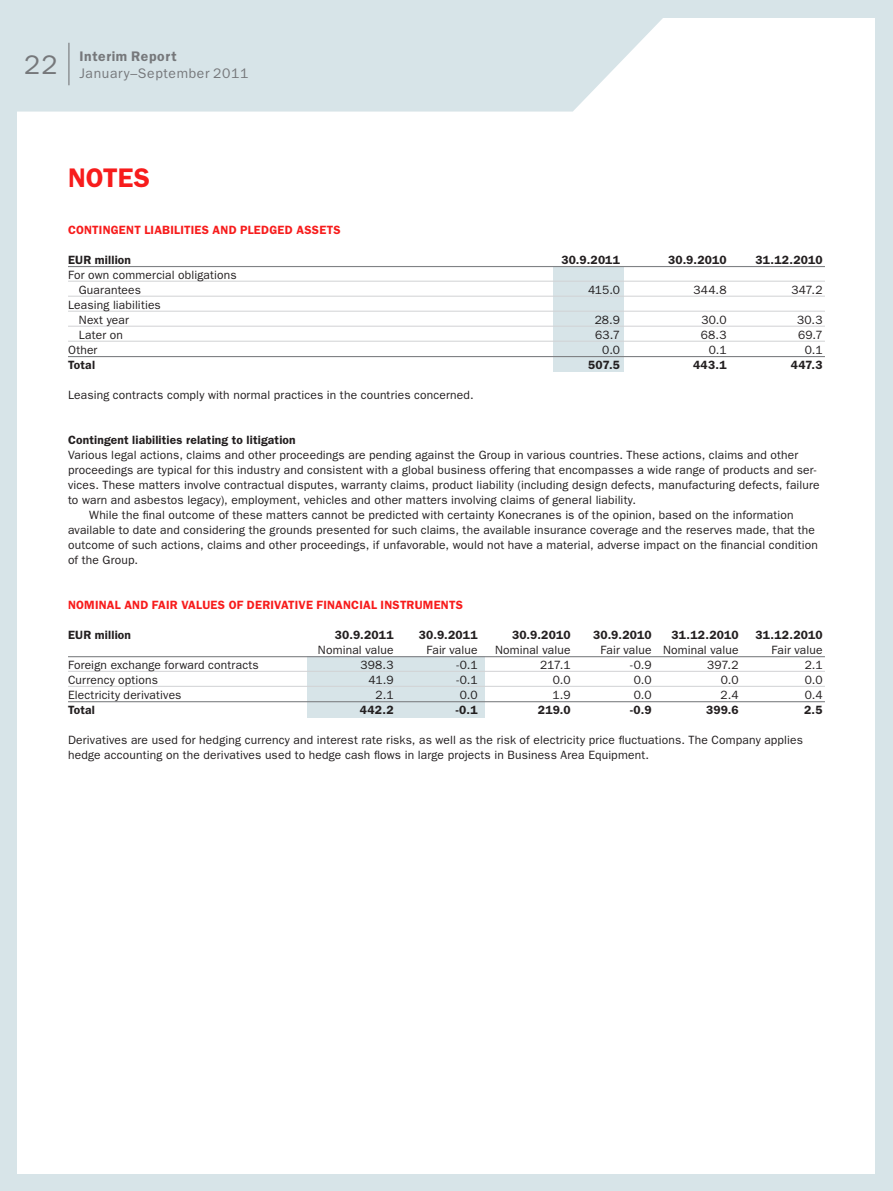
<style>
.page{position:relative;width:893px;height:1191px;background:#fff}
.page>*{position:absolute;margin:0;border:0;box-sizing:border-box;transform-origin:0 0}
.t1{font:600 27px "ITC Franklin Gothic Std";color:#f71c1c}
.t2{font:13.95px/17px "ITC Franklin Gothic Std";letter-spacing:.045em;color:#76787b}
.t3{font:12px/15px "ITC Franklin Gothic Std";letter-spacing:.015em;color:#231f20}
.t4{font:600 12px "ITC Franklin Gothic Std";letter-spacing:.015em;color:#231f20}
.t5{font:600 12px "ITC Franklin Gothic Std";letter-spacing:.015em;color:#f71c1c}
.s1{font-weight:600}
</style>
<div class="page">
<svg style="left:17px;top:17px;width:647px;height:95px;background:#dae6e9"></svg>
<hr style="left:68px;top:43px;width:1px;height:42px;background:#76787b">
<div style="left:0;top:0;width:893px;height:17px;background:#d7e4e8"></div>
<div style="left:0;top:0;width:17px;height:1191px;background:#d7e4e8"></div>
<div style="left:0;top:1174px;width:893px;height:17px;background:#d7e4e8"></div>
<div style="left:876px;top:0;width:17px;height:1191px;background:#d7e4e8"></div>
<div style="left:307px;top:657px;width:178px;height:61px;background:#d7e4e8"></div>
<div style="left:553px;top:266px;width:70px;height:106px;background:#d7e4e8"></div>
<hr style="left:68px;top:266px;width:757px;height:1px;background:#808285">
<hr style="left:68px;top:281px;width:757px;height:1px;background:#d1d2d4">
<hr style="left:68px;top:296px;width:757px;height:1px;background:#d1d2d4">
<hr style="left:68px;top:311px;width:757px;height:1px;background:#d1d2d4">
<hr style="left:68px;top:326px;width:757px;height:1px;background:#d1d2d4">
<hr style="left:68px;top:341px;width:757px;height:1px;background:#d1d2d4">
<hr style="left:68px;top:356px;width:757px;height:1px;background:#808285">
<hr style="left:68px;top:656px;width:757px;height:1px;background:#808285">
<hr style="left:68px;top:671px;width:757px;height:1px;background:#d1d2d4">
<hr style="left:68px;top:686px;width:757px;height:1px;background:#d1d2d4">
<hr style="left:68px;top:701px;width:757px;height:1px;background:#808285">
<p class="t2" style="left:24px;top:48px;width:226px;text-indent:55px"><span class="s1">Interim Report<br></span><sup>22</sup> January–September 2011</p>
<h1 class="t1" style="left:68px;top:161px;width:35px">Notes</h1>
<p class="t5" style="left:68px;top:223px;width:17px">Contingent</p>
<p class="t5" style="left:144px;top:223px;width:7px">liabilities</p>
<p class="t5" style="left:213px;top:223px;width:9px">and</p>
<p class="t5" style="left:240px;top:223px;width:9px">pledged</p>
<p class="t5" style="left:296px;top:223px;width:9px">assets</p>
<p class="t4" style="left:68px;top:253px;width:65px">EUR million</p>
<p class="t4" style="left:561px;top:253px;width:60px">30.9.2011</p>
<p class="t4" style="left:668px;top:253px;width:60px">30.9.2010</p>
<p class="t4" style="left:755px;top:253px;width:69px">31.12.2010</p>
<p class="t3" style="left:79px;top:267px;width:159px;text-indent:-11px">For own commercial obligations<br>Guarantees</p>
<p class="t3" style="left:588px;top:282px;width:33px">415.0</p>
<p class="t3" style="left:693px;top:282px;width:35px">344.8</p>
<p class="t3" style="left:791px;top:282px;width:33px">347.2</p>
<p class="t3" style="left:79px;top:297px;width:84px;text-indent:-11px">Leasing liabilities<br>N ext year</p>
<p class="t3" style="left:595px;top:312px;width:27px">28.9</p>
<p class="t3" style="left:701px;top:312px;width:27px">30.0</p>
<p class="t3" style="left:797px;top:312px;width:27px">30.3</p>
<p class="t3" style="left:79px;top:327px;width:46px">Later on</p>
<p class="t3" style="left:595px;top:327px;width:26px">63.7</p>
<p class="t3" style="left:701px;top:327px;width:27px">68.3</p>
<p class="t3" style="left:798px;top:327px;width:26px">69.7</p>
<p class="t3" style="left:68px;top:342px;width:31px">Other</p>
<p class="t3" style="left:602px;top:342px;width:19px">0.0</p>
<p class="t3" style="left:709px;top:342px;width:19px">0.1</p>
<p class="t3" style="left:805px;top:342px;width:19px">0.1</p>
<p class="t4" style="left:68px;top:358px;width:29px">Total</p>
<p class="t4" style="left:588px;top:358px;width:33px">507.5</p>
<p class="t4" style="left:693px;top:358px;width:35px">443.1</p>
<p class="t4" style="left:791px;top:358px;width:33px">447.3</p>
<p class="t3" style="left:68px;top:387px;width:407px">Leasing contracts comply with normal practices in the countries concerned.</p>
<p class="t4" style="left:68px;top:433px;width:229px">Contingent liabilities relating to litigation</p>
<p class="t3" style="left:68px;top:447px;width:732px">Various legal actions, claims and other proceedings are pending against the Group in various countries. These actions, claims and other</p>
<p class="t3" style="left:68px;top:462px;width:750px">proceedings are typical for this industry and consistent with a global business offering that encompasses a wide range of products and ser-</p>
<p class="t3" style="left:68px;top:477px;width:753px">vices. These matters involve contractual disputes, warranty claims, product liability (including design defects, manufacturing defects, failure</p>
<p class="t3" style="left:68px;top:492px;width:570px">to warn and asbestos legacy), employment, vehicles and other matters involving claims of general liability.</p>
<p class="t3" style="left:89px;top:507px;width:706px">While the final outcome of these matters cannot be predicted with certainty Konecranes is of the opinion, based on the information</p>
<p class="t3" style="left:68px;top:522px;width:748px">available to date and considering the grounds presented for such claims, the available insurance coverage and the reserves made, that the</p>
<p class="t3" style="left:68px;top:537px;width:751px">outcome of such actions, claims and other proceedings, if unfavorable, would not have a material, adverse impact on the financial condition</p>
<p class="t3" style="left:68px;top:552px;width:72px">of the Group.</p>
<p class="t5" style="left:68px;top:598px;width:396px">NOMINAL AND FAIR VALUES OF DERIVATIVE FINANCIAL INSTRUMENTS</p>
<p class="t4" style="left:68px;top:628px;width:65px">EUR million</p>
<p class="t4" style="left:335px;top:628px;width:60px">30.9.2011</p>
<p class="t4" style="left:419px;top:628px;width:60px">30.9.2011</p>
<p class="t4" style="left:512px;top:628px;width:60px">30.9.2010</p>
<p class="t4" style="left:593px;top:628px;width:60px">30.9.2010</p>
<p class="t4" style="left:671px;top:628px;width:69px">31.12.2010</p>
<p class="t4" style="left:755px;top:628px;width:69px">31.12.2010</p>
<p class="t3" style="left:326px;top:642px;width:88px">ominal value F</p>
<p class="t3" style="left:432px;top:642px;width:158px">air value Nominal value F</p>
<p class="t3" style="left:606px;top:642px;width:153px">air value Nominal value F</p>
<p class="t3" style="left:777px;top:642px;width:47px">air value</p>
<p class="t3" style="left:68px;top:657px;width:192px">Foreign exchange forward contracts</p>
<p class="t3" style="left:360px;top:657px;width:35px">398.3</p>
<p class="t3" style="left:456px;top:657px;width:23px">-0.1</p>
<p class="t3" style="left:540px;top:657px;width:32px">217.1</p>
<p class="t3" style="left:630px;top:657px;width:23px">-0.9</p>
<p class="t3" style="left:707px;top:657px;width:33px">397.2</p>
<p class="t3" style="left:805px;top:657px;width:19px">2.1</p>
<p class="t3" style="left:68px;top:672px;width:92px">Currency options</p>
<p class="t3" style="left:369px;top:672px;width:26px">41.9</p>
<p class="t3" style="left:456px;top:672px;width:23px">-0.1</p>
<p class="t3" style="left:553px;top:672px;width:19px">0.0</p>
<p class="t3" style="left:634px;top:672px;width:19px">0.0</p>
<p class="t3" style="left:721px;top:672px;width:19px">0.0</p>
<p class="t3" style="left:805px;top:672px;width:19px">0.0</p>
<p class="t3" style="left:68px;top:687px;width:115px">Electricity derivatives</p>
<p class="t3" style="left:376px;top:687px;width:19px">2.1</p>
<p class="t3" style="left:460px;top:687px;width:19px">0.0</p>
<p class="t3" style="left:552px;top:687px;width:20px">1.9</p>
<p class="t3" style="left:634px;top:687px;width:19px">0.0</p>
<p class="t3" style="left:721px;top:687px;width:19px">2.4</p>
<p class="t3" style="left:805px;top:687px;width:19px">0.4</p>
<p class="t4" style="left:68px;top:703px;width:29px">Total</p>
<p class="t4" style="left:360px;top:703px;width:35px">442.2</p>
<p class="t4" style="left:456px;top:703px;width:23px">-0.1</p>
<p class="t4" style="left:538px;top:703px;width:34px">219.0</p>
<p class="t4" style="left:630px;top:703px;width:23px">-0.9</p>
<p class="t4" style="left:706px;top:703px;width:34px">399.6</p>
<p class="t4" style="left:804px;top:703px;width:20px">2.5</p>
<p class="t3" style="left:68px;top:732px;width:736px">Derivatives are used for hedging currency and interest rate risks, as well as the risk of electricity price fluctuations. The Company applies hedge accounting on the derivatives used to hedge cash flows in large projects in Business Area Equipment.</p>
</div>
